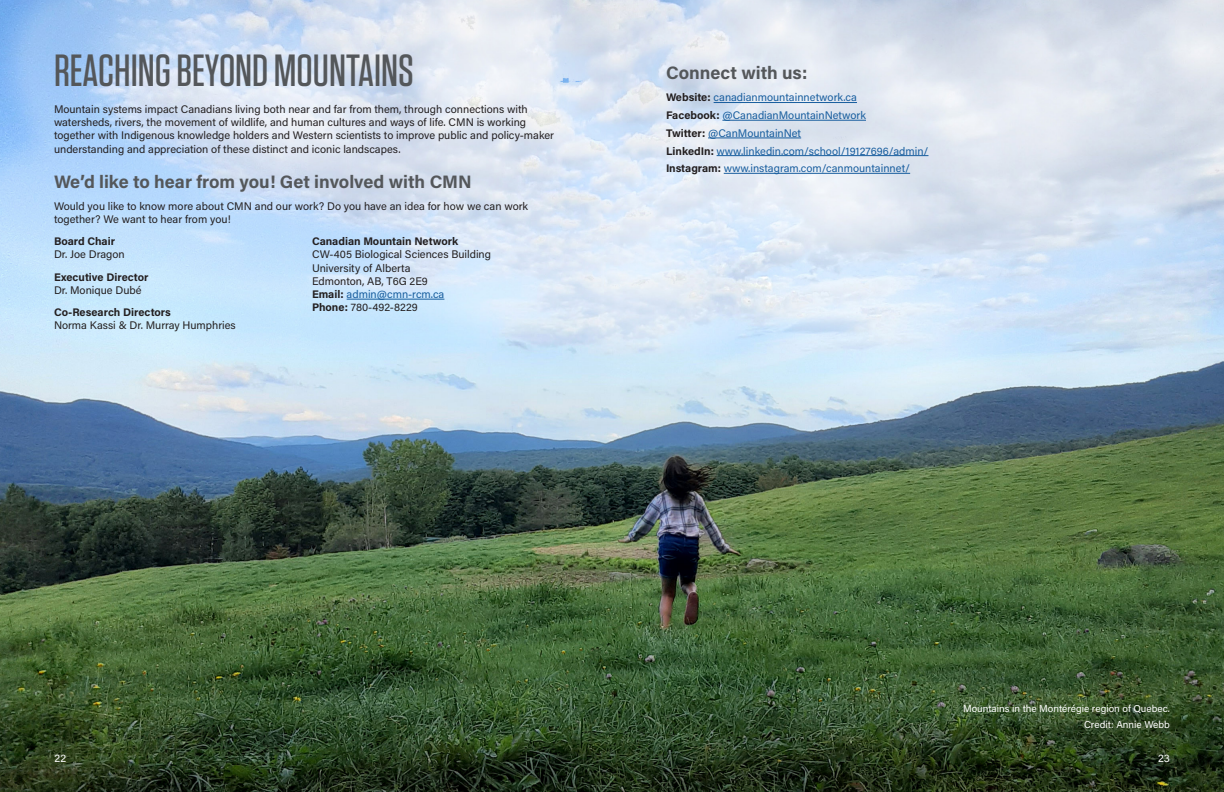
<style>
.page{position:relative;width:1224px;height:792px;background:#fff}
.page>*{position:absolute;margin:0;border:0;box-sizing:border-box;transform-origin:0 0}
.Tungsten_grey{font:500 45px "Tungsten";color:#54575a}
.Title_Acumin_18_pts{font:700 18px "Acumin Pro";color:#54575a}
.t1{font:11px/13.2px "Acumin Pro";color:#231f20}
.t2{font:11px "Acumin Pro";color:#175d9e}
.t3{font:700 11px "Acumin Pro";color:#231f20}
.t4{font:11px "Acumin Pro";color:#fff}
.t5{font:10px "Acumin Pro";color:#fff}
.s1{font-weight:700;color:#231f20}
.s2{font-weight:700}
</style>
<div class="page">
<img style="left:0;top:0;width:1224px;height:792px">
<hr style="left:347px;top:299px;width:97px;height:1px;background:#175d9e">
<hr style="left:714px;top:102px;width:143px;height:1px;background:#175d9e">
<hr style="left:722px;top:120px;width:144px;height:1px;background:#175d9e">
<hr style="left:708px;top:138px;width:93px;height:1px;background:#175d9e">
<hr style="left:717px;top:155px;width:212px;height:1px;background:#175d9e">
<hr style="left:724px;top:173px;width:186px;height:1px;background:#175d9e">
<p class="Tungsten_grey" style="left:54px;top:47px;width:361px">REACHING BEYOND MOUNTAINS</p>
<p class="t1" style="left:54px;top:102px;width:502px">Mountain systems impact Canadians living both near and far from them, through connections with watersheds, rivers, the movement of wildlife, and human cultures and ways of life. CMN is working together with Indigenous knowledge holders and Western scientists to improve public and policy-maker understanding and appreciation of these distinct and iconic landscapes.</p>
<p class="Title_Acumin_18_pts" style="left:54px;top:169px;width:419px">We’d like to hear from you! Get involved with CMN</p>
<p class="t1" style="left:54px;top:199px;width:476px">Would you like to know more about CMN and our work? Do you have an idea for how we can work together? We want to hear from you!</p>
<p class="t3" style="left:54px;top:234px;width:63px">Board Chair</p>
<p class="t1" style="left:54px;top:248px;width:72px">Dr. Joe Dragon</p>
<p class="t3" style="left:54px;top:269px;width:96px">Executive Director</p>
<p class="t1" style="left:54px;top:283px;width:89px">Dr. Monique Dubé</p>
<p class="t3" style="left:54px;top:304px;width:118px">Co-Research Directors</p>
<p class="t1" style="left:54px;top:318px;width:183px">Norma Kassi &amp; Dr. Murray Humphries</p>
<p class="t3" style="left:312px;top:234px;width:148px">Canadian Mountain Network</p>
<p class="t1" style="left:312px;top:248px;width:181px">CW-405 Biological Sciences Building</p>
<p class="t1" style="left:312px;top:261px;width:100px">University of Alberta</p>
<p class="t1" style="left:312px;top:274px;width:117px">Edmonton, AB, T6G 2E9</p>
<p class="t2" style="left:312px;top:287px;width:134px"><span class="s1">Email:</span> admin@cmn-rcm.ca</p>
<p class="t1" style="left:312px;top:300px;width:107px"><span class="s2">Phone:</span> 780-492-8229</p>
<p class="Title_Acumin_18_pts" style="left:666px;top:60px;width:143px">Connect with us:</p>
<p class="t2" style="left:666px;top:90px;width:193px"><span class="s1">Website:</span> canadianmountainnetwork.ca</p>
<p class="t2" style="left:666px;top:108px;width:201px"><span class="s1">Facebook:</span> @CanadianMountainNetwork</p>
<p class="t2" style="left:666px;top:125px;width:137px"><span class="s1">Twitter:</span> @CanMountainNet</p>
<p class="t2" style="left:666px;top:143px;width:264px"><span class="s1">LinkedIn:</span> www.linkedin.com/school/19127696/admin/</p>
<p class="t2" style="left:666px;top:161px;width:246px"><span class="s1">Instagram:</span> www.instagram.com/canmountainnet/</p>
<p class="t4" style="left:54px;top:751px;width:13px">22</p>
<p class="t5" style="left:963px;top:701px;width:208px">Mountains in the Montérégie region of Quebec.</p>
<p class="t5" style="left:1084px;top:718px;width:87px">Credit: Annie Webb</p>
<p class="t4" style="left:1158px;top:751px;width:13px">23</p>
</div>
